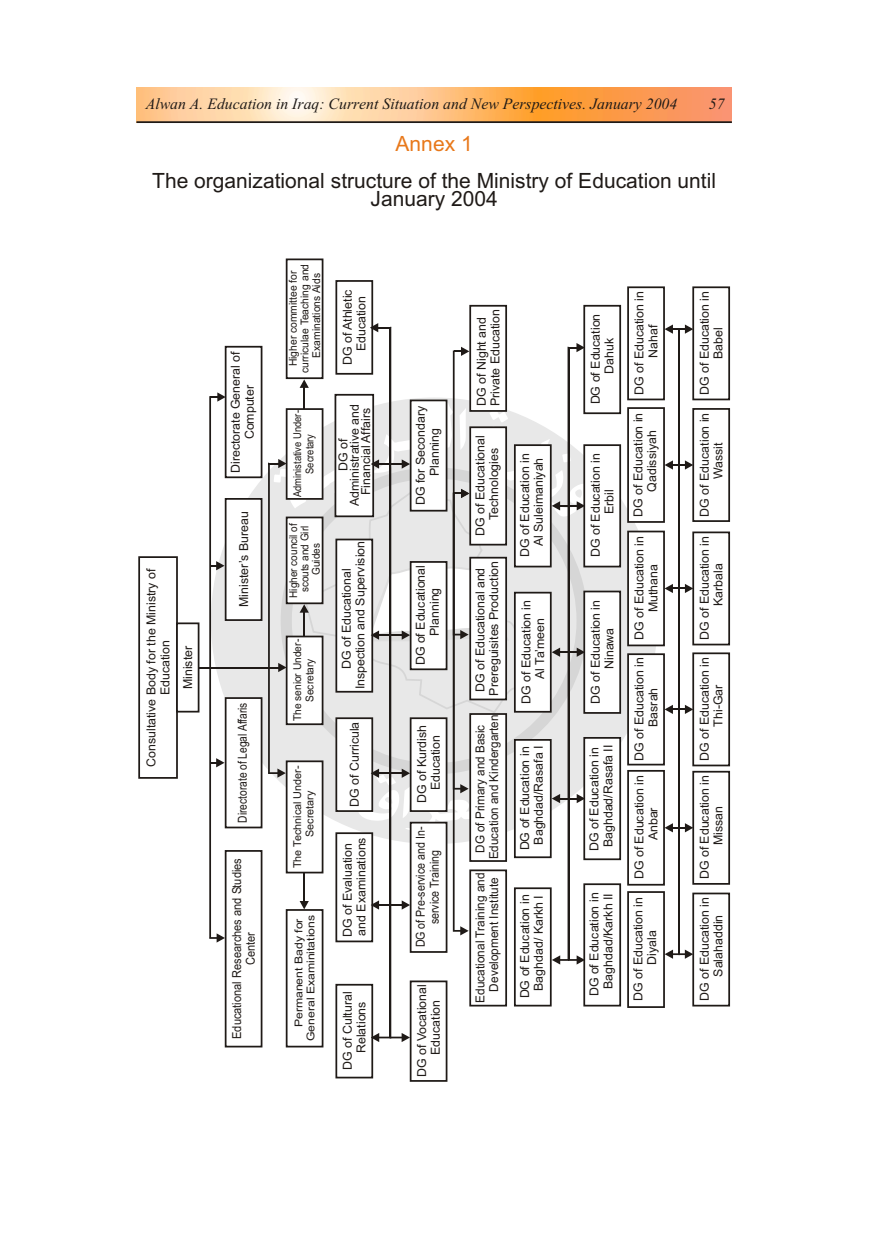
<style>
.page{position:relative;width:870px;height:1241px;background:#fff}
.page>*{position:absolute;margin:0;border:0;box-sizing:border-box;transform-origin:0 0}
.t1{font:21px/18.6px "Arial";color:#1f1a17;text-align:center}
.t2{font:21px "Arial";color:#e8781a}
.t3{font:italic 15.75px "Times New Roman";color:#1f1a17}
.t4{font:12.42px/13.8px "Arial";color:#1f1a17;text-align:center}
.t5{font:12.42px/13.8px "Arial";color:#1f1a17;text-align:center;scale:.94 1}
.t6{font:12.42px/13.8px "Arial";color:#1f1a17;text-align:center;scale:.96 1}
.t7{font:12.42px/13.8px "Arial";color:#1f1a17;text-align:center;scale:.89 1}
.t8{font:12.42px/13.8px "Arial";color:#1f1a17;text-align:center;scale:.86 1}
.t9{font:12.42px "Arial";color:#1f1a17;scale:.82 1}
.t10{font:10.85px/11.5px "Arial";color:#1f1a17;text-align:center;scale:.95 1}
.t11{font:10.85px/12.1px "Arial";color:#1f1a17;scale:1.13 1}
.t12{font:10.85px/11.2px "Arial";color:#1f1a17;text-align:center;scale:.92 1}
.t13{font:10.85px/12.1px "Arial";color:#1f1a17;text-align:center;scale:.87 1}
.t14{font:10.85px/12.1px "Arial";color:#1f1a17;text-align:center}
.t15{font:10.85px/12.1px "Arial";color:#1f1a17;text-align:center;scale:.94 1}
</style>
<div class="page">
<div style="left:211px;top:397px;width:446px;height:447px;background:#e8e8e8;border-radius:50%"></div>
<div style="left:627px;top:653px;width:38px;height:112px;background:#fff;border:2px solid #1f1a17"></div>
<div style="left:627px;top:531px;width:38px;height:115px;background:#fff;border:2px solid #1f1a17"></div>
<div style="left:627px;top:407px;width:38px;height:116px;background:#fff;border:2px solid #1f1a17"></div>
<div style="left:627px;top:286px;width:38px;height:114px;background:#fff;border:2px solid #1f1a17"></div>
<div style="left:627px;top:770px;width:38px;height:115px;background:#fff;border:2px solid #1f1a17"></div>
<div style="left:627px;top:891px;width:38px;height:117px;background:#fff;border:2px solid #1f1a17"></div>
<div style="left:583px;top:305px;width:38px;height:109px;background:#fff;border:2px solid #1f1a17"></div>
<div style="left:583px;top:444px;width:38px;height:123px;background:#fff;border:2px solid #1f1a17"></div>
<div style="left:583px;top:591px;width:38px;height:123px;background:#fff;border:2px solid #1f1a17"></div>
<div style="left:583px;top:737px;width:38px;height:123px;background:#fff;border:2px solid #1f1a17"></div>
<div style="left:583px;top:883px;width:38px;height:123px;background:#fff;border:2px solid #1f1a17"></div>
<div style="left:469px;top:305px;width:38px;height:107px;background:#fff;border:2px solid #1f1a17"></div>
<div style="left:335px;top:984px;width:38px;height:94px;background:#fff;border:2px solid #1f1a17"></div>
<div style="left:410px;top:980px;width:37px;height:102px;background:#fff;border:2px solid #1f1a17"></div>
<div style="left:335px;top:280px;width:38px;height:95px;background:#fff;border:2px solid #1f1a17"></div>
<div style="left:286px;top:258px;width:37px;height:121px;background:#fff;border:2px solid #1f1a17"></div>
<hr style="left:165px;top:667px;width:114px;height:1px;background:#1f1a17">
<div style="left:138px;top:556px;width:40px;height:223px;background:#fff;border:2px solid #1f1a17"></div>
<div style="left:176px;top:622px;width:23px;height:90px;background:#fff;border:2px solid #1f1a17"></div>
<div style="left:286px;top:909px;width:37px;height:138px;background:#fff;border:2px solid #1f1a17"></div>
<div style="left:225px;top:850px;width:37px;height:197px;background:#fff;border:2px solid #1f1a17"></div>
<div style="left:225px;top:697px;width:37px;height:131px;background:#fff;border:2px solid #1f1a17"></div>
<div style="left:225px;top:498px;width:37px;height:123px;background:#fff;border:2px solid #1f1a17"></div>
<div style="left:225px;top:346px;width:37px;height:132px;background:#fff;border:2px solid #1f1a17"></div>
<svg style="left:209px;top:392px;width:17px;height:550px"></svg>
<div style="left:692px;top:286px;width:38px;height:114px;border:2px solid #1f1a17"></div>
<div style="left:692px;top:408px;width:38px;height:114px;border:2px solid #1f1a17"></div>
<div style="left:692px;top:531px;width:38px;height:114px;border:2px solid #1f1a17"></div>
<div style="left:692px;top:652px;width:38px;height:114px;border:2px solid #1f1a17"></div>
<div style="left:692px;top:771px;width:38px;height:114px;border:2px solid #1f1a17"></div>
<div style="left:692px;top:892px;width:38px;height:114px;border:2px solid #1f1a17"></div>
<svg style="left:664px;top:949px;width:29px;height:10px"></svg>
<hr style="left:678px;top:329px;width:2px;height:625px;background:#1f1a17">
<svg style="left:664px;top:823px;width:29px;height:9px"></svg>
<svg style="left:664px;top:705px;width:29px;height:9px"></svg>
<svg style="left:268px;top:323px;width:322px;height:719px"></svg>
<svg style="left:664px;top:584px;width:29px;height:9px"></svg>
<svg style="left:664px;top:460px;width:29px;height:10px"></svg>
<svg style="left:664px;top:324px;width:29px;height:10px"></svg>
<svg style="left:136px;top:87px;width:596px;height:34px;background:#fdbe82"></svg>
<hr style="left:136px;top:121px;width:596px;height:2px;background:#1f1a17">
<p class="t3" style="left:146px;top:98px;width:533px">Alwan A. Education in Iraq: Current Situation and New Perspectives. January 2004</p>
<p class="t3" style="left:709px;top:98px;width:17px">57</p>
<h1 class="t2" style="left:396px;top:136px;width:79px">Annex 1</h1>
<h1 class="t1" style="left:152px;top:173px;width:565px">The organizational structure of the Ministry of Education until<br>January 2004</h1>
<p class="t4" style="left:145px;top:767px;width:199px;rotate:-90deg">Consultative Body for the Ministry of<br>Education</p>
<p class="t4" style="left:182px;top:689px;width:45px;rotate:-90deg">Minister</p>
<p class="t4" style="left:230px;top:473px;width:123px;rotate:-90deg">Directorate General of<br>Computer</p>
<p class="t4" style="left:238px;top:607px;width:97px;rotate:-90deg">Minister’s Bureau</p>
<p class="t9" style="left:238px;top:822px;width:148px;rotate:-90deg">Directorate of Legal Affaris</p>
<p class="t7" style="left:231px;top:1039px;width:205px;rotate:-90deg">Educational Researches and Studies<br>Center</p>
<p class="t10" style="left:288px;top:373px;width:116px;rotate:-90deg">Higher committee for curriculae Teaching and<br>Examinations Aids</p>
<p class="t13" style="left:292px;top:497px;width:102px;rotate:-90deg">Administative Under-<br>Secretary</p>
<p class="t12" style="left:289px;top:598px;width:82px;rotate:-90deg">Higher council of scouts and Girl<br>Guides</p>
<p class="t15" style="left:292px;top:721px;width:89px;rotate:-90deg">The senior Under-<br>Secretary</p>
<p class="t14" style="left:292px;top:868px;width:104px;rotate:-90deg">The Technical Under-<br>Secretary</p>
<p class="t11" style="left:294px;top:1041px;width:113px;text-indent:14px;rotate:-90deg">Permanent Bady for<br>General Examinitations</p>
<p class="t4" style="left:342px;top:365px;width:77px;rotate:-90deg">DG of Athletic<br>Education</p>
<p class="t4" style="left:339px;top:506px;width:103px;line-height:11.2px;rotate:-90deg">DG of<br>Administrative and<br>Financial Affairs</p>
<p class="t4" style="left:340px;top:689px;width:150px;rotate:-90deg">DG of Educational<br>Inspection and Supervision</p>
<p class="t4" style="left:349px;top:807px;width:87px;rotate:-90deg">DG of Curricula</p>
<p class="t4" style="left:342px;top:937px;width:101px;text-align:left;rotate:-90deg">DG of Evaluation and Examinations</p>
<p class="t4" style="left:342px;top:1070px;width:80px;rotate:-90deg">DG of Cultural<br>Relations</p>
<p class="t4" style="left:415px;top:505px;width:101px;rotate:-90deg">DG for Secondary<br>Planning</p>
<p class="t4" style="left:415px;top:665px;width:102px;rotate:-90deg">DG of Educational<br>Planning</p>
<p class="t4" style="left:416px;top:803px;width:79px;rotate:-90deg">DG of Kurdish<br>Education</p>
<p class="t8" style="left:415px;top:947px;width:142px;rotate:-90deg">DG of Pre-service and In&shy;service Training</p>
<p class="t4" style="left:416px;top:1077px;width:94px;rotate:-90deg">DG of Vocational<br>Education</p>
<p class="t4" style="left:475px;top:406px;width:98px;text-align:left;rotate:-90deg">DG of Night and<br>Private Education</p>
<p class="t4" style="left:474px;top:536px;width:102px;rotate:-90deg">DG of Educational<br>Technologies</p>
<p class="t4" style="left:474px;top:695px;width:136px;text-align:left;rotate:-90deg">DG of Educational and<br>Prereguisites Production</p>
<p class="t5" style="left:474px;top:859px;width:155px;rotate:-90deg">DG of Primary and Basic<br>Education and Kindergarten</p>
<p class="t6" style="left:474px;top:1003px;width:137px;rotate:-90deg">Educational Training and<br>Development Institute</p>
<p class="t4" style="left:519px;top:557px;width:105px;rotate:-90deg">DG of Education in<br>Al Suleimaniyah</p>
<p class="t4" style="left:520px;top:704px;width:105px;rotate:-90deg">DG of Education in<br>Al Ta’meen</p>
<p class="t4" style="left:519px;top:850px;width:106px;rotate:-90deg">DG of Education in<br>Baghdad/Rasafa I</p>
<p class="t4" style="left:519px;top:998px;width:105px;rotate:-90deg">DG of Education in<br>Baghdad/ Karkh I</p>
<p class="t4" style="left:633px;top:395px;width:105px;rotate:-90deg">DG of Education in<br>Nahaf</p>
<p class="t4" style="left:698px;top:395px;width:105px;rotate:-90deg">DG of Education in<br>Babel</p>
<p class="t4" style="left:698px;top:516px;width:105px;rotate:-90deg">DG of Education in<br>Wassit</p>
<p class="t4" style="left:698px;top:640px;width:105px;rotate:-90deg">DG of Education in<br>Karbala</p>
<p class="t4" style="left:698px;top:761px;width:105px;rotate:-90deg">DG of Education in<br>Thi-Gar</p>
<p class="t4" style="left:698px;top:879px;width:105px;rotate:-90deg">DG of Education in<br>Missan</p>
<p class="t4" style="left:698px;top:1001px;width:105px;rotate:-90deg">DG of Education in<br>Salahaddin</p>
<p class="t4" style="left:589px;top:404px;width:92px;rotate:-90deg">DG of Education<br>Dahuk</p>
<p class="t4" style="left:632px;top:516px;width:105px;rotate:-90deg">DG of Education in<br>Qadissiyah</p>
<p class="t4" style="left:589px;top:557px;width:105px;rotate:-90deg">DG of Education in<br>Erbil</p>
<p class="t4" style="left:633px;top:640px;width:105px;rotate:-90deg">DG of Education in<br>Muthana</p>
<p class="t4" style="left:589px;top:704px;width:105px;rotate:-90deg">DG of Education in<br>Ninawa</p>
<p class="t4" style="left:633px;top:761px;width:105px;rotate:-90deg">DG of Education in<br>Basrah</p>
<p class="t4" style="left:588px;top:851px;width:108px;rotate:-90deg">DG of Education in<br>Baghdad/Rasafa II</p>
<p class="t4" style="left:633px;top:879px;width:105px;rotate:-90deg">DG of Education in<br>Anbar</p>
<p class="t4" style="left:588px;top:996px;width:105px;rotate:-90deg">DG of Education in<br>Baghdad/Karkh II</p>
<p class="t4" style="left:632px;top:1001px;width:105px;rotate:-90deg">DG of Education in<br>Diyala</p>
</div>
